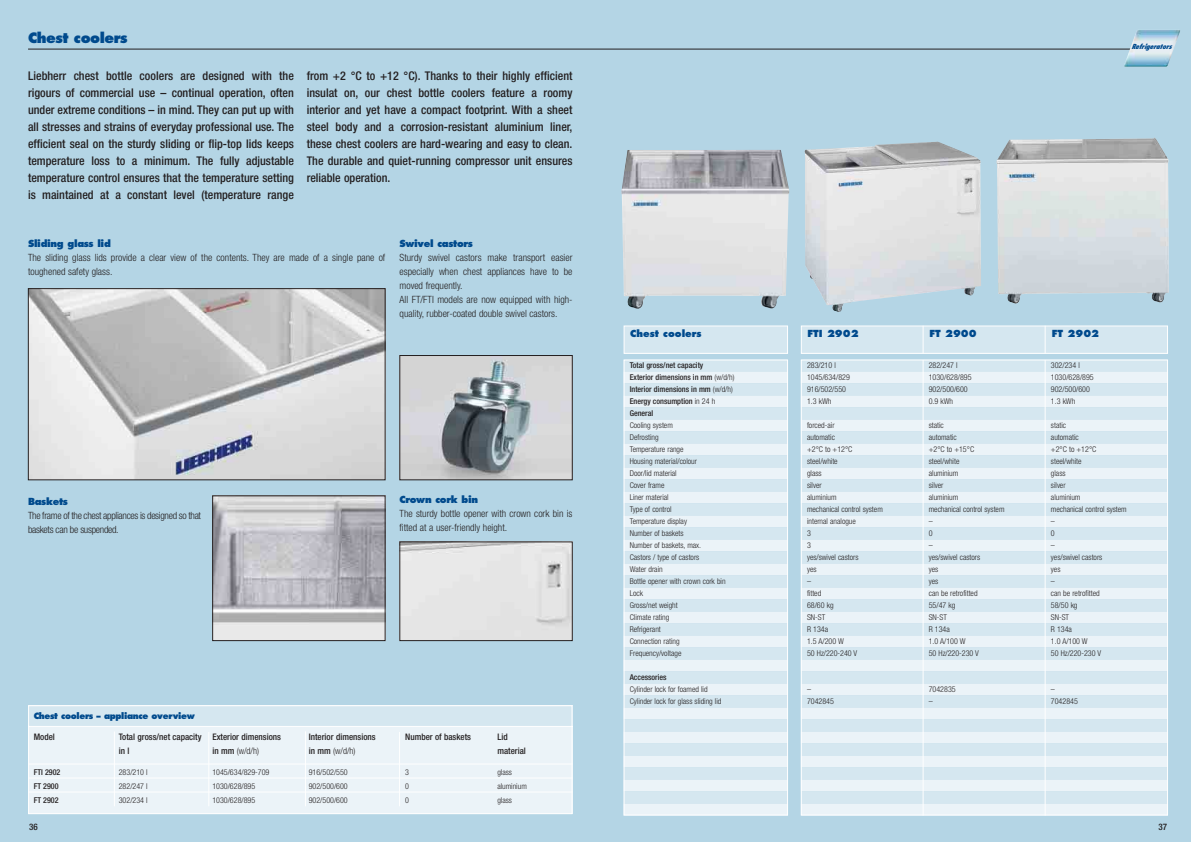
<style>
.page{position:relative;width:1191px;height:842px;background:#fff}
.page>*{position:absolute;margin:0;border:0;box-sizing:border-box;transform-origin:0 0}
.t1{font:800 14px "Futura";letter-spacing:-.035em;color:#004a8d}
.t2{font:500 condensed 12px/17px "Helvetica Neue";color:#231f20;text-align:justify}
.t3{font:300 condensed 10px/14px "Helvetica Neue";color:#231f20}
.t4{font:300 condensed 10px/14px "Helvetica Neue";letter-spacing:-.03em;color:#231f20}
.t5{font:800 9.5px "Futura";letter-spacing:-.035em;color:#004a8d}
.t6{font:800 9.5px "Futura";color:#004a8d}
.t7{font:500 condensed 9px "Helvetica Neue";color:#231f20}
.t8{font:300 condensed 9px "Helvetica Neue";color:#231f20}
.t9{font:800 8.5px "Futura";letter-spacing:-.04em;color:#004a8d}
.t10{font:300 condensed 8px/12px "Helvetica Neue";color:#231f20}
.t11{font:500 condensed 8px/12px "Helvetica Neue";color:#231f20}
.t12{font:italic 800 condensed 6.8px "Futura";color:#004a8d}
.s1{font-weight:500}
.s2{font-weight:300}
</style>
<div class="page">
<div style="left:0;top:1px;width:1190px;height:841px;background:#b4d5e5"></div>
<hr style="left:28px;top:49px;width:1134px;height:1px;background:#231f20">
<img style="left:30px;top:290px;width:353px;height:188px">
<div style="left:28px;top:288px;width:357px;height:192px;border:1px solid #231f20"></div>
<img style="left:214px;top:498px;width:169px;height:141px">
<div style="left:212px;top:496px;width:173px;height:145px;border:1px solid #231f20"></div>
<img style="left:401px;top:544px;width:169px;height:95px">
<div style="left:399px;top:542px;width:173px;height:99px;border:1px solid #231f20"></div>
<img style="left:1123px;top:30px;width:57px;height:37px">
<img style="left:401px;top:357px;width:169px;height:121px">
<div style="left:399px;top:355px;width:173px;height:125px;border:1px solid #231f20"></div>
<div style="left:624px;top:326px;width:163px;height:27px;background:#d5e7f0"></div>
<div style="left:623px;top:325px;width:165px;height:29px;border:1px solid #fff"></div>
<div style="left:801px;top:326px;width:366px;height:27px;background:#d5e7f0"></div>
<div style="left:801px;top:325px;width:367px;height:29px;border:1px solid #fff"></div>
<svg style="left:623px;top:359px;width:545px;height:457px;background:#deecf3"></svg>
<svg style="left:922px;top:326px;width:1px;height:27px"></svg>
<hr style="left:922px;top:360px;width:1px;height:455px;background:#fff">
<svg style="left:1044px;top:326px;width:1px;height:27px"></svg>
<hr style="left:1044px;top:360px;width:1px;height:455px;background:#fff">
<img style="left:996px;top:137px;width:173px;height:167px">
<img style="left:804px;top:142px;width:177px;height:170px">
<svg style="left:28px;top:705px;width:545px;height:110px;background:#e7f1f6"></svg>
<img style="left:621px;top:150px;width:168px;height:159px">
<h1 class="t1" style="left:28px;top:32px;width:101px">Chest coolers</h1>
<p class="t2" style="left:28px;top:69px;width:267px">Liebherr chest bottle coolers are designed with the rigours of commercial use – continual operation, often under extreme conditions – in mind. They can put up with all stresses and strains of everyday professional use. The efficient seal on the sturdy sliding or flip-top lids keeps temperature loss to a minimum. The fully adjustable temperature control ensures that the temperature setting is maintained at a constant level (temperature range</p>
<p class="t2" style="left:307px;top:69px;width:267px">from +2 °C to +12 °C). Thanks to their highly efficient insulat on, our chest bottle coolers feature a roomy interior and yet have a compact footprint. With a sheet steel body and a corrosion-resistant aluminium liner, these chest coolers are hard-wearing and easy to clean.<br>The durable and quiet-running compressor unit ensures reliable operation.</p>
<p class="t5" style="left:28px;top:239px;width:84px">Sliding glass lid</p>
<p class="t3" style="left:28px;top:251px;width:359px">The sliding glass lids provide a clear view of the contents. They are made of a single pane of toughened safety glass.</p>
<p class="t5" style="left:399px;top:239px;width:75px">Swivel castors</p>
<p class="t3" style="left:399px;top:251px;width:174px">Sturdy swivel castors make transport easier especially when chest appliances have to be moved frequently.<br>All FT/FTI models are now equipped with high&shy;quality, rubber-coated double swivel castors.</p>
<p class="t5" style="left:28px;top:498px;width:41px">Baskets</p>
<p class="t4" style="left:28px;top:510px;width:174px">The frame of the chest appliances is designed so that baskets can be suspended.</p>
<p class="t5" style="left:399px;top:495px;width:80px">Crown cork bin</p>
<p class="t3" style="left:399px;top:507px;width:174px">The sturdy bottle opener with crown cork bin is fitted at a user-friendly height.</p>
<p class="t9" style="left:34px;top:712px;width:163px">Chest coolers – appliance overview</p>
<p class="t7" style="left:34px;top:734px;width:23px">Model</p>
<p class="t7" style="left:119px;top:734px;width:164px">Total gross/net capacity Exterior dimensions</p>
<p class="t7" style="left:309px;top:734px;width:68px">Interior dimensions</p>
<p class="t7" style="left:405px;top:734px;width:67px">Number of baskets</p>
<p class="t7" style="left:497px;top:734px;width:12px">Lid</p>
<p class="t7" style="left:119px;top:748px;width:12px">in l</p>
<p class="t8" style="left:212px;top:748px;width:48px"><span class="s1">in mm</span> (w/d/h)</p>
<p class="t8" style="left:309px;top:748px;width:48px"><span class="s1">in mm</span> (w/d/h)</p>
<p class="t7" style="left:497px;top:748px;width:30px">material</p>
<p class="t11" style="left:34px;top:767px;width:28px">FTI 2902</p>
<p class="t10" style="left:119px;top:767px;width:30px">283/210 l</p>
<p class="t10" style="left:212px;top:767px;width:59px">1045/634/829-709</p>
<p class="t10" style="left:309px;top:767px;width:41px">916/502/550</p>
<p class="t10" style="left:405px;top:767px;width:5px">3</p>
<p class="t10" style="left:497px;top:767px;width:16px">glass</p>
<p class="t11" style="left:34px;top:781px;width:26px">FT 2900</p>
<p class="t10" style="left:119px;top:781px;width:30px">282/247 l</p>
<p class="t10" style="left:212px;top:781px;width:44px">1030/628/895</p>
<p class="t10" style="left:309px;top:781px;width:41px">902/500/600</p>
<p class="t10" style="left:405px;top:781px;width:5px">0</p>
<p class="t10" style="left:497px;top:781px;width:31px">aluminium</p>
<p class="t11" style="left:34px;top:795px;width:26px">FT 2902</p>
<p class="t10" style="left:119px;top:795px;width:30px">302/234 l</p>
<p class="t10" style="left:212px;top:795px;width:44px">1030/628/895</p>
<p class="t10" style="left:309px;top:795px;width:41px">902/500/600</p>
<p class="t10" style="left:405px;top:795px;width:5px">0</p>
<p class="t10" style="left:497px;top:795px;width:16px">glass</p>
<p class="t12" style="left:1131px;top:44px;width:44px">Refrigerators</p>
<p class="t6" style="left:630px;top:329px;width:73px">Chest coolers</p>
<p class="t5" style="left:807px;top:329px;width:53px">FTI 2902</p>
<p class="t5" style="left:929px;top:329px;width:49px">FT 2900</p>
<p class="t5" style="left:1051px;top:329px;width:49px">FT 2902</p>
<p class="t11" style="left:630px;top:360px;width:106px">Total gross/net capacity<br>Exterior dimensions in mm <span class="s2">(w/d/h)<br></span>Interior dimensions in mm <span class="s2">(w/d/h)<br></span>Energy consumption <span class="s2">in 24 h<br></span>General</p>
<p class="t10" style="left:630px;top:420px;width:97px">Cooling system<br>Defrosting<br>Temperature range<br>Housing material/colour<br>Door/lid material<br>Cover frame<br>Liner material<br>Type of control<br>Temperature display<br>Number of baskets<br>Number of baskets, max.<br>Castors / type of castors<br>Water drain<br>Bottle opener with crown cork bin<br>Lock<br>Gross/net weight<br>Climate rating<br>Refrigerant<br>Connection rating<br>Frequency/voltage</p>
<p class="t11" style="left:630px;top:672px;width:38px">Accessories</p>
<p class="t10" style="left:630px;top:684px;width:93px">Cylinder lock for foamed lid<br>Cylinder lock for glass sliding lid</p>
<p class="t10" style="left:807px;top:360px;width:44px">283/210 l<br>1045/634/829<br>916/502/550<br>1.3 kWh</p>
<p class="t10" style="left:807px;top:420px;width:77px">forced-air<br>automatic<br>+2°C to +12°C steel/white<br>glass<br>silver<br>aluminium<br>mechanical control system internal analogue<br>3<br>3<br>yes/swivel castors<br>yes<br>–<br>fitted<br>68/60 kg<br>SN-ST<br>R 134a<br>1.5 A/200 W<br>50 Hz/220-240 V</p>
<p class="t10" style="left:807px;top:684px;width:28px">–<br>7042845</p>
<p class="t10" style="left:928px;top:360px;width:44px">282/247 l<br>1030/628/895<br>902/500/600<br>0.9 kWh</p>
<p class="t10" style="left:928px;top:420px;width:77px">static<br>automatic<br>+2°C to +15°C steel/white<br>aluminium<br>silver<br>aluminium<br>mechanical control system –<br>0<br>–<br>yes/swivel castors<br>yes<br>yes<br>can be retrofitted<br>55/47 kg<br>SN-ST<br>R 134a<br>1.0 A/100 W<br>50 Hz/220-230 V</p>
<p class="t10" style="left:928px;top:684px;width:28px">7042835 –</p>
<p class="t10" style="left:1051px;top:360px;width:44px">302/234 l<br>1030/628/895<br>902/500/600<br>1.3 kWh</p>
<p class="t10" style="left:1051px;top:420px;width:77px">static<br>automatic<br>+2°C to +12°C steel/white<br>glass<br>silver<br>aluminium<br>mechanical control system –<br>0<br>–<br>yes/swivel castors<br>yes<br>–<br>can be retrofitted<br>58/50 kg<br>SN-ST<br>R 134a<br>1.0 A/100 W<br>50 Hz/220-230 V</p>
<p class="t10" style="left:1051px;top:684px;width:28px">–<br>7042845</p>
<p class="t7" style="left:29px;top:824px;width:10px">36</p>
<p class="t7" style="left:1158px;top:824px;width:10px">37</p>
</div>
